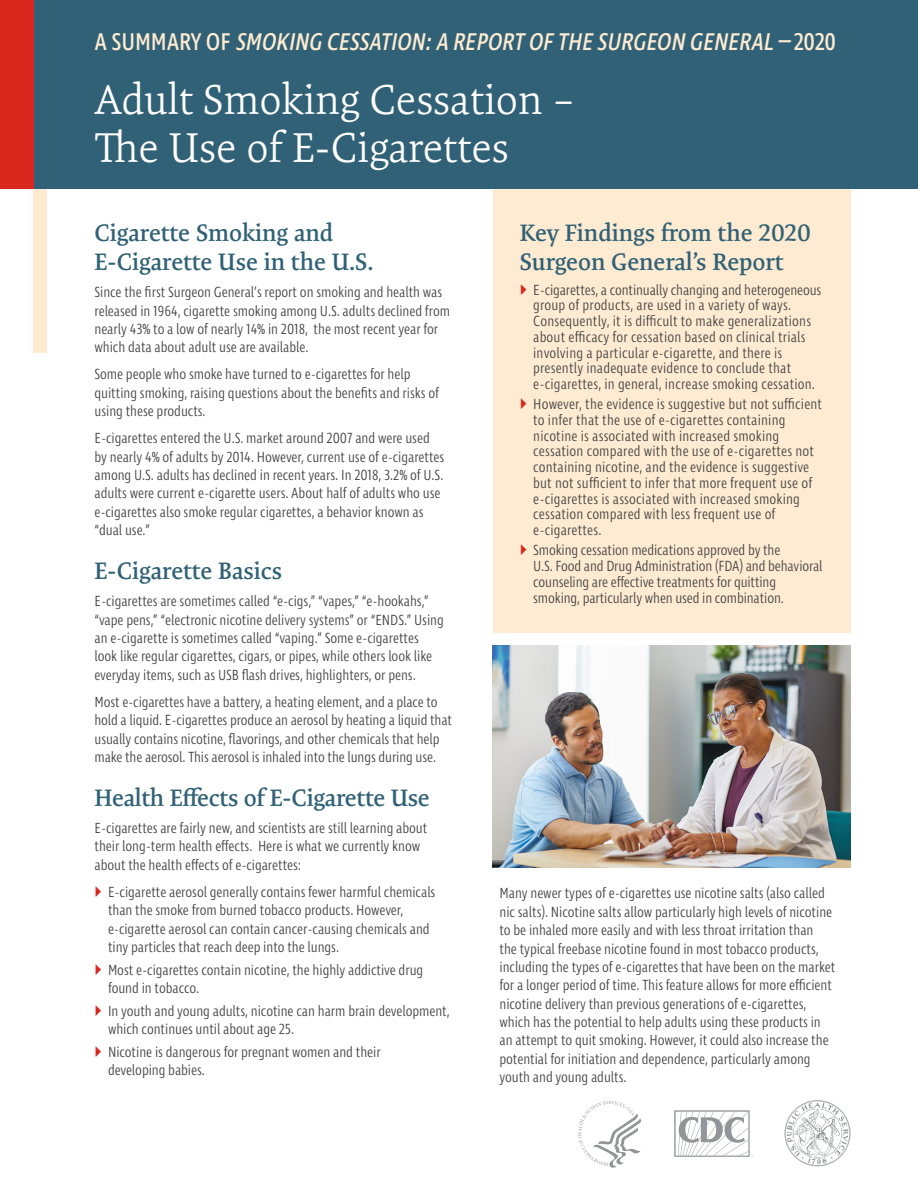
<style>
.page{position:relative;width:918px;height:1188px;background:#fff}
.page>*{position:absolute;margin:0;border:0;box-sizing:border-box;transform-origin:0 0}
.t1{font:300 42px/48px "Expo Serif Pro";letter-spacing:-.01em;color:#fff}
.t2{font:italic 24.75px "Ingra Cd";color:#feebd1}
.t3{font:600 24px/28.8px "Expo Serif Pro";letter-spacing:-.005em;color:#306176}
.t4{font:300 15px/18.3px "Ingra Cd";letter-spacing:-.005em;color:#3e3e3f}
.s1{font-style:normal}
</style>
<div class="page">
<svg style="left:578px;top:1101px;width:63px;height:67px"></svg>
<svg style="left:674px;top:1110px;width:79px;height:47px"></svg>
<svg style="left:785px;top:1100px;width:66px;height:66px"></svg>
<div style="left:34px;top:173px;width:13px;height:180px;background:#feebd1"></div>
<div style="left:493px;top:162px;width:357px;height:470px;background:#feebd1"></div>
<img style="left:493px;top:645px;width:357px;height:223px">
<div style="left:0;top:0;width:918px;height:189px;background:#306176"></div>
<div style="left:0;top:0;width:34px;height:189px;background:#d8281e"></div>
<h2 class="t2" style="left:95px;top:27px;width:743px"><span class="s1">A S U M M A RY O F</span> SMOKING CESSATION:A REPORTOFTHESURGEON GENERAL– <span class="s1">2 0 2 0</span></h2>
<h1 class="t1" style="left:94px;top:75px;width:482px">Adult Smoking Cessation –<br>The Use of E-Cigarettes</h1>
<h3 class="t3" style="left:94px;top:219px;width:281px">Cigarette Smoking and<br>E-Cigarette Use in the U.S.</h3>
<p class="t4" style="left:94px;top:284px;width:357px">Since the first Surgeon General’s report on smoking and health was released in 1964, cigarette smoking among U.S. adults declined from nearly 43% to a low of nearly 14% in 2018, the most recent year for which data about adult use are available.</p>
<p class="t4" style="left:94px;top:366px;width:346px">Some people who smoke have turned to e-cigarettes for help quitting smoking, raising questions about the benefits and risks of using these products.</p>
<p class="t4" style="left:94px;top:430px;width:351px">E-cigarettes entered the U.S. market around 2007 and were used by nearly 4% of adults by 2014. However, current use of e-cigarettes among U.S. adults has declined in recent years. In 2018, 3.2% of U.S. adults were current e-cigarette users. About half of adults who use e-cigarettes also smoke regular cigarettes, a behavior known as “dual use.”</p>
<h3 class="t3" style="left:94px;top:557px;width:189px">E-Cigarette Basics</h3>
<p class="t4" style="left:94px;top:593px;width:351px">E-cigarettes are sometimes called “e-cigs,” “vapes,” “e-hookahs,” “vape pens,” “electronic nicotine delivery systems” or “ENDS.” Using an e-cigarette is sometimes called “vaping.” Some e-cigarettes look like regular cigarettes, cigars, or pipes, while others look like everyday items, such as USB flash drives, highlighters, or pens.</p>
<p class="t4" style="left:94px;top:693px;width:359px">Most e-cigarettes have a battery, a heating element, and a place to hold a liquid. E-cigarettes produce an aerosol by heating a liquid that usually contains nicotine, flavorings, and other chemicals that help make the aerosol. This aerosol is inhaled into the lungs during use.</p>
<h3 class="t3" style="left:94px;top:784px;width:337px">Health Effects of E-Cigarette Use</h3>
<p class="t4" style="left:94px;top:820px;width:334px">E-cigarettes are fairly new, and scientists are still learning about their long-term health effects. Here is what we currently know about the health effects of e-cigarettes:</p>
<p class="t4" style="left:108px;top:883px;width:329px">E-cigarette aerosol generally contains fewer harmful chemicals than the smoke from burned tobacco products. However, e-cigarette aerosol can contain cancer-causing chemicals and tiny particles that reach deep into the lungs.</p>
<p class="t4" style="left:108px;top:961px;width:317px">Most e-cigarettes contain nicotine, the highly addictive drug found in tobacco.</p>
<p class="t4" style="left:108px;top:1002px;width:343px">In youth and young adults, nicotine can harm brain development, which continues until about age 25.</p>
<p class="t4" style="left:108px;top:1043px;width:274px">Nicotine is dangerous for pregnant women and their developing babies.</p>
<h3 class="t3" style="left:520px;top:219px;width:293px">Key Findings from the 2020<br>Surgeon General’s Report</h3>
<p class="t4" style="left:533px;top:283px;width:290px;line-height:15.8px">E-cigarettes, a continually changing and heterogeneous group of products, are used in a variety of ways.<br>Consequently, it is difficult to make generalizations about efficacy for cessation based on clinical trials involving a particular e-cigarette, and there is presently inadequate evidence to conclude that e-cigarettes, in general, increase smoking cessation.</p>
<p class="t4" style="left:533px;top:397px;width:291px;line-height:15.8px">However, the evidence is suggestive but not sufficient to infer that the use of e-cigarettes containing nicotine is associated with increased smoking cessation compared with the use of e-cigarettes not containing nicotine, and the evidence is suggestive but not sufficient to infer that more frequent use of e-cigarettes is associated with increased smoking cessation compared with less frequent use of e-cigarettes.</p>
<p class="t4" style="left:533px;top:543px;width:291px;line-height:15.8px">Smoking cessation medications approved by the<br>U.S. Food and Drug Administration (FDA) and behavioral counseling are effective treatments for quitting smoking, particularly when used in combination.</p>
<p class="t4" style="left:500px;top:885px;width:337px">Many newer types of e-cigarettes use nicotine salts (also called nic salts). Nicotine salts allow particularly high levels of nicotine to be inhaled more easily and with less throat irritation than<br>the typical freebase nicotine found in most tobacco products, including the types of e-cigarettes that have been on the market for a longer period of time. This feature allows for more efficient nicotine delivery than previous generations of e-cigarettes, which has the potential to help adults using these products in an attempt to quit smoking. However, it could also increase the potential for initiation and dependence, particularly among youth and young adults.</p>
</div>
